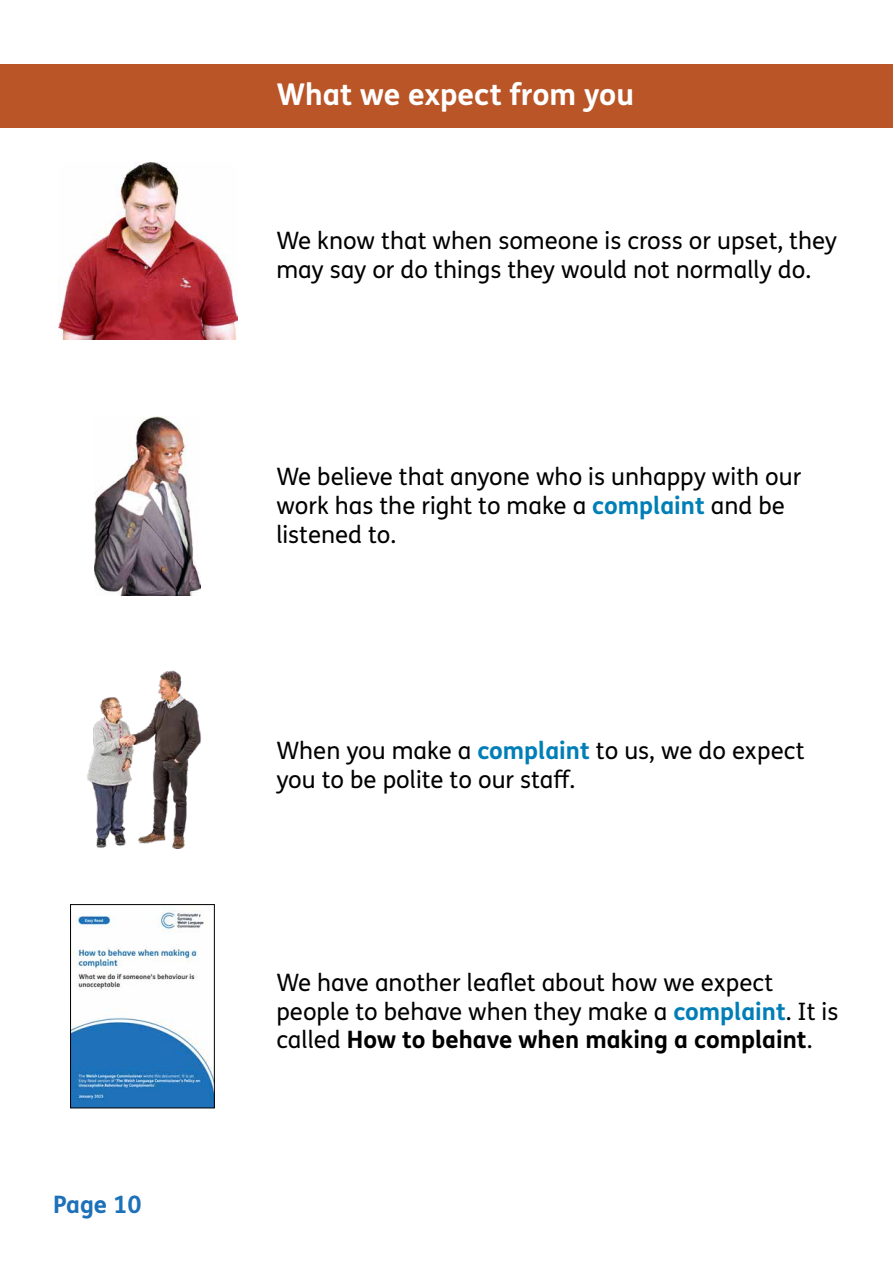
<style>
.page{position:relative;width:893px;height:1263px;background:#fff}
.page>*{position:absolute;margin:0;border:0;box-sizing:border-box;transform-origin:0 0}
.Bodytext_-_P{font:700 30px "FS Me Pro";color:#fff}
.Bodytext_-_P-2{font:24px/28.8px "FS Me Pro";color:#000}
.t1{font:700 24px "FS Me Pro";color:#1d71b8}
.s1{font-weight:700;color:#007eb7}
.s2{font-weight:700}
</style>
<div class="page">
<div style="left:0;top:64px;width:893px;height:64px;background:#b95527"></div>
<img style="left:58px;top:162px;width:179px;height:177px">
<img style="left:95px;top:417px;width:106px;height:178px">
<img style="left:87px;top:670px;width:114px;height:178px">
<img style="left:72px;top:906px;width:141px;height:200px">
<div style="left:70px;top:904px;width:145px;height:204px;border:1px solid #000"></div>
<p class="t1" style="left:53px;top:1186px;width:90px">Page 10</p>
<p class="Bodytext_-_P" style="left:276px;top:72px;width:359px">What we expect from you</p>
<p class="Bodytext_-_P-2" style="left:276px;top:226px;width:562px">We know that when someone is cross or upset, they may say or do things they would not normally do.</p>
<p class="Bodytext_-_P-2" style="left:276px;top:462px;width:526px">We believe that anyone who is unhappy with our work has the right to make a <span class="s1">complaint</span> and be listened to.</p>
<p class="Bodytext_-_P-2" style="left:276px;top:735px;width:530px">When you make a <span class="s1">complaint</span> to us, we do expect you to be polite to our staff.</p>
<p class="Bodytext_-_P-2" style="left:276px;top:967px;width:563px">We have another leaflet about how we expect people to behave when they make a <span class="s1">complaint</span>. It is called <span class="s2">How to behave when making a complaint</span>.</p>
</div>
